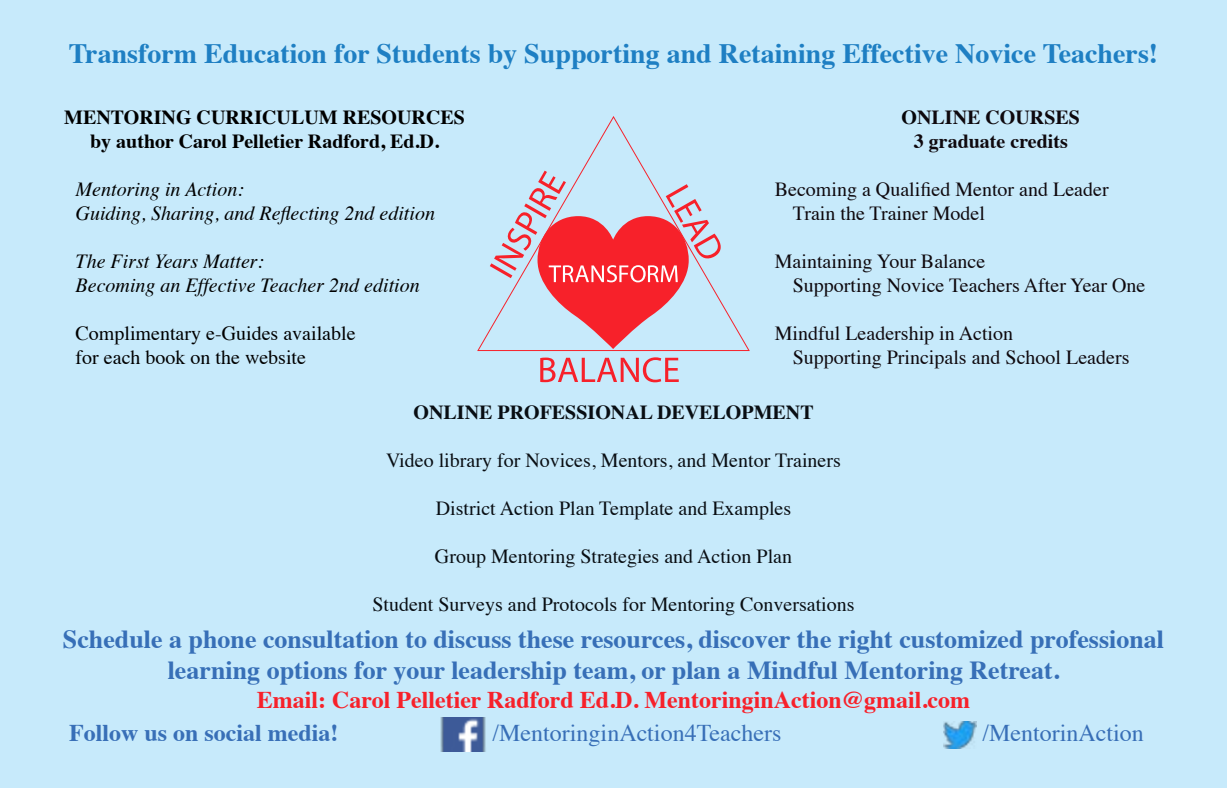
<style>
.page{position:relative;width:1227px;height:788px;background:#c7eafb}
.page>*{position:absolute;margin:0;border:0;box-sizing:border-box;transform-origin:0 0}
.t1{font:700 28px "Times";color:#1e7fc3}
.t2{font:700 26px/31.2px "Times";color:#376fb7;text-align:center}
.t3{font:700 24px "Times";color:#f7212a}
.t4{font:24px "Times";color:#386fb7}
.t5{font:700 24px "Times";color:#386fb7}
.t6{font:20px "Times";color:#090e13}
.t7{font:20px/24px "Times";color:#0f090e}
.t8{font:italic 20px/24px "Times";color:#000}
.t9{font:700 20px/24px "Times";color:#000;text-align:center}
.t10{font:20px/24px "Times";color:#000}
.t11{font:700 20px "Times";color:#090e13}
.t12{font:700 20px/24px "Times";color:#0f090e;text-align:center}
.s1{color:#06060a}
</style>
<div class="page">
<img style="left:440px;top:717px;width:46px;height:35px">
<img style="left:943px;top:721px;width:33px;height:27px">
<svg style="left:540px;top:357px;width:139px;height:25px"></svg>
<svg style="left:477px;top:116px;width:273px;height:235px"></svg>
<h1 class="t1" style="left:69px;top:27px;width:1091px">Transform Education for Students by Supporting and Retaining Effective Novice Teachers!</h1>
<p class="t9" style="left:64px;top:103px;width:402px">MENTORING CURRICULUM RESOURCES by author Carol Pelletier Radford, Ed.D.</p>
<p class="t8" style="left:76px;top:176px;width:361px">Mentoring in Action:<br>Guiding, Sharing, and Reflecting 2nd edition</p>
<p class="t8" style="left:76px;top:248px;width:346px">The First Years Matter:<br>Becoming an Effective Teacher 2nd edition</p>
<p class="t10" style="left:76px;top:319px;width:281px">Complimentary e-Guides available for each book on the website</p>
<p class="t12" style="left:902px;top:103px;width:180px"><span class="s1">O</span>NLINE COURSES<br>3 graduate credits</p>
<p class="t7" style="left:793px;top:175px;width:317px;text-indent:-18px">Becoming a Qualified Mentor and Leader<br>Train the Trainer Model</p>
<p class="t7" style="left:793px;top:247px;width:354px;text-indent:-18px">Maintaining Your Balance<br>Supporting Novice Teachers After Year One</p>
<p class="t7" style="left:793px;top:319px;width:338px;text-indent:-18px">Mindful Leadership in Action<br>Supporting Principals and School Leaders</p>
<p class="t11" style="left:414px;top:393px;width:402px">ONLINE PROFESSIONAL DEVELOPMENT</p>
<p class="t6" style="left:386px;top:441px;width:456px">Video library for Novices, Mentors, and Mentor Trainers</p>
<p class="t6" style="left:436px;top:489px;width:357px">District Action Plan Template and Examples</p>
<p class="t6" style="left:435px;top:537px;width:359px">Group Mentoring Strategies and Action Plan</p>
<p class="t6" style="left:372px;top:585px;width:484px">Student Surveys and Protocols for Mentoring Conversations</p>
<h2 class="t2" style="left:63px;top:620px;width:1102px">Schedule a phone consultation to discuss these resources, discover the right customized professional learning options for your leadership team, or plan a Mindful Mentoring Retreat.</h2>
<p class="t3" style="left:257px;top:676px;width:715px">Email: Carol Pelletier Radford Ed.D. MentoringinAction@gmail.com</p>
<p class="t5" style="left:69px;top:710px;width:271px">Follow us on social media!</p>
<p class="t4" style="left:493px;top:710px;width:290px">/MentoringinAction4Teachers</p>
<p class="t4" style="left:982px;top:710px;width:163px">/MentorinAction</p>
</div>
